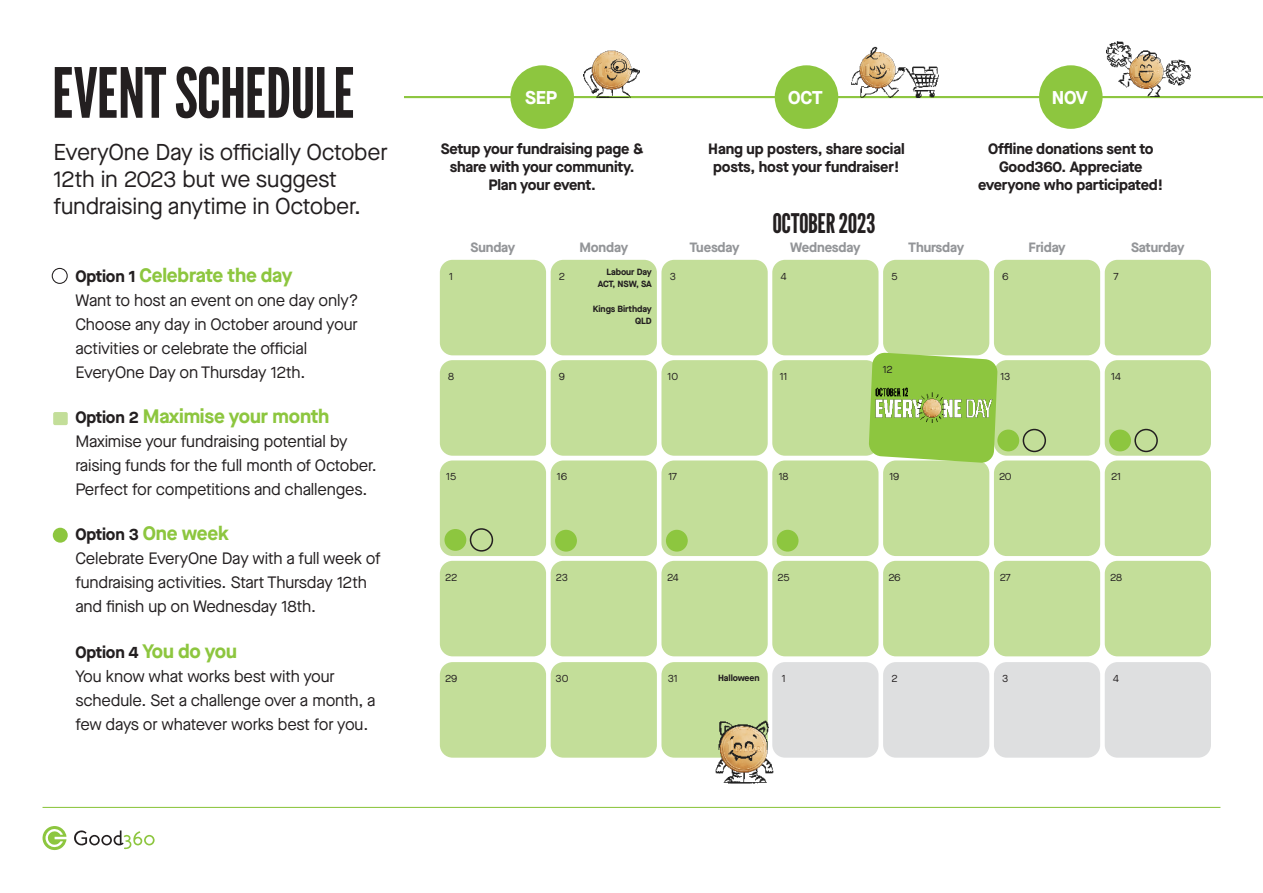
<style>
.page{position:relative;width:1263px;height:893px;background:#fff}
.page>*{position:absolute;margin:0;border:0;box-sizing:border-box;transform-origin:0 0}
.t1{font:69px "League Gothic";letter-spacing:-.02em;color:#231f20}
.t2{font:27px "League Gothic";letter-spacing:-.02em;color:#231f20}
.t3{font:22.95px/27px "Maison Neue";letter-spacing:-.01em;color:#231f20}
.t4{font:700 19.5px "Maison Neue";letter-spacing:-.01em;color:#8dc63f}
.t5{font:700 18.45px "Maison Neue";letter-spacing:-.01em;color:#fff}
.t6{font:16.5px/24px "Maison Neue";letter-spacing:-.01em;color:#231f20}
.t7{font:700 15px/18px "Maison Neue";letter-spacing:-.01em;color:#231f20;text-align:center}
.t8{font:700 13.5px "Maison Neue";letter-spacing:-.01em;color:#939598}
.t9{font:10.5px "Maison Neue";letter-spacing:-.03em;color:#231f20}
.t10{font:700 9px/12px "Maison Neue";letter-spacing:-.01em;color:#231f20;text-align:right}
.s1{font-size:16.5px;color:#231f20}
.s2{font-weight:700}
.s3{font-weight:700;font-size:19.5px;color:#8dc63f}
</style>
<div class="page">
<svg style="left:42px;top:826px;width:24px;height:25px"></svg>
<svg style="left:74px;top:830px;width:81px;height:19px"></svg>
<hr style="left:43px;top:807px;width:1177px;height:1px;background:#8dc63f">
<div style="left:772px;top:260px;width:106px;height:95px;background:#c3de99;border-radius:13px"></div>
<div style="left:883px;top:260px;width:106px;height:95px;background:#c3de99;border-radius:13px"></div>
<div style="left:994px;top:360px;width:106px;height:96px;background:#c3de99;border-radius:13px"></div>
<div style="left:772px;top:360px;width:106px;height:96px;background:#c3de99;border-radius:13px"></div>
<div style="left:883px;top:460px;width:106px;height:96px;background:#c3de99;border-radius:13px"></div>
<svg style="left:869px;top:352px;width:129px;height:111px;background:#99cb53"></svg>
<hr style="left:404px;top:96px;width:859px;height:2px;background:#8dc63f">
<div style="left:1039px;top:65px;width:63px;height:64px;background:#8dc63f;border-radius:50%"></div>
<div style="left:510px;top:65px;width:64px;height:64px;background:#8dc63f;border-radius:50%"></div>
<div style="left:775px;top:65px;width:63px;height:64px;background:#8dc63f;border-radius:50%"></div>
<div style="left:440px;top:260px;width:106px;height:95px;background:#c3de99;border-radius:13px"></div>
<div style="left:440px;top:360px;width:106px;height:96px;background:#c3de99;border-radius:13px"></div>
<div style="left:53px;top:412px;width:15px;height:13px;background:#c3de99;border-radius:2px"></div>
<div style="left:440px;top:460px;width:106px;height:96px;background:#c3de99;border-radius:13px"></div>
<div style="left:440px;top:561px;width:106px;height:95px;background:#c3de99;border-radius:13px"></div>
<div style="left:440px;top:662px;width:106px;height:96px;background:#c3de99;border-radius:13px"></div>
<div style="left:551px;top:260px;width:106px;height:95px;background:#c3de99;border-radius:13px"></div>
<div style="left:551px;top:360px;width:106px;height:96px;background:#c3de99;border-radius:13px"></div>
<div style="left:551px;top:460px;width:106px;height:96px;background:#c3de99;border-radius:13px"></div>
<div style="left:551px;top:561px;width:106px;height:95px;background:#c3de99;border-radius:13px"></div>
<div style="left:551px;top:662px;width:106px;height:96px;background:#c3de99;border-radius:13px"></div>
<div style="left:661px;top:260px;width:107px;height:95px;background:#c3de99;border-radius:13px"></div>
<div style="left:661px;top:360px;width:107px;height:96px;background:#c3de99;border-radius:13px"></div>
<div style="left:661px;top:460px;width:107px;height:96px;background:#c3de99;border-radius:13px"></div>
<div style="left:661px;top:561px;width:107px;height:95px;background:#c3de99;border-radius:13px"></div>
<div style="left:661px;top:662px;width:107px;height:96px;background:#c3de99;border-radius:13px"></div>
<div style="left:772px;top:460px;width:106px;height:96px;background:#c3de99;border-radius:13px"></div>
<div style="left:772px;top:561px;width:106px;height:95px;background:#c3de99;border-radius:13px"></div>
<div style="left:772px;top:662px;width:106px;height:96px;background:#dedfe0;border-radius:13px"></div>
<div style="left:883px;top:561px;width:106px;height:95px;background:#c3de99;border-radius:13px"></div>
<div style="left:883px;top:662px;width:106px;height:96px;background:#dedfe0;border-radius:13px"></div>
<div style="left:994px;top:260px;width:106px;height:95px;background:#c3de99;border-radius:13px"></div>
<div style="left:994px;top:460px;width:106px;height:96px;background:#c3de99;border-radius:13px"></div>
<div style="left:994px;top:561px;width:106px;height:95px;background:#c3de99;border-radius:13px"></div>
<div style="left:994px;top:662px;width:106px;height:96px;background:#dedfe0;border-radius:13px"></div>
<div style="left:1105px;top:260px;width:106px;height:95px;background:#c3de99;border-radius:13px"></div>
<div style="left:1105px;top:360px;width:106px;height:96px;background:#c3de99;border-radius:13px"></div>
<div style="left:1105px;top:460px;width:106px;height:96px;background:#c3de99;border-radius:13px"></div>
<div style="left:1105px;top:561px;width:106px;height:95px;background:#c3de99;border-radius:13px"></div>
<div style="left:1105px;top:662px;width:106px;height:96px;background:#dedfe0;border-radius:13px"></div>
<img style="left:869px;top:381px;width:129px;height:41px">
<img style="left:584px;top:50px;width:55px;height:47px">
<img style="left:713px;top:720px;width:64px;height:64px">
<img style="left:851px;top:46px;width:87px;height:51px">
<img style="left:1107px;top:41px;width:83px;height:55px">
<div style="left:997px;top:430px;width:22px;height:21px;background:#8dc63f;border-radius:50%"></div>
<div style="left:1023px;top:429px;width:23px;height:23px;border:2px solid #231f20;border-radius:50%"></div>
<div style="left:1134px;top:429px;width:24px;height:23px;border:2px solid #231f20;border-radius:50%"></div>
<div style="left:470px;top:528px;width:23px;height:24px;border:2px solid #231f20;border-radius:50%"></div>
<div style="left:52px;top:268px;width:16px;height:16px;border:1px solid #231f20;border-radius:50%"></div>
<div style="left:777px;top:530px;width:21px;height:22px;background:#8dc63f;border-radius:50%"></div>
<div style="left:666px;top:530px;width:22px;height:22px;background:#8dc63f;border-radius:50%"></div>
<div style="left:555px;top:530px;width:22px;height:22px;background:#8dc63f;border-radius:50%"></div>
<div style="left:1109px;top:430px;width:22px;height:21px;background:#8dc63f;border-radius:50%"></div>
<div style="left:444px;top:529px;width:22px;height:22px;background:#8dc63f;border-radius:50%"></div>
<div style="left:53px;top:528px;width:15px;height:15px;background:#8dc63f;border-radius:50%"></div>
<h1 class="t1" style="left:52px;top:45px;width:305px">EVENT SCHEDULE</h1>
<h3 class="t3" style="left:53px;top:138px;width:336px">EveryOne Day is officially October<br>12th in 2023 but we suggest fundraising anytime in October.</h3>
<p class="t4" style="left:75px;top:261px;width:219px"><span class="s1">Option 1</span> Celebrate the day</p>
<p class="t6" style="left:75px;top:288px;width:285px">Want to host an event on one day only?<br>Choose any day in October around your activities or celebrate the official EveryOne Day on Thursday 12th.</p>
<p class="t4" style="left:75px;top:402px;width:255px"><span class="s1">Option 2</span> Maximise your month</p>
<p class="t6" style="left:75px;top:429px;width:303px">Maximise your fundraising potential by raising funds for the full month of October.<br>Perfect for competitions and challenges.</p>
<p class="t6" style="left:75px;top:522px;width:307px"><span class="s2">Option 3</span> <span class="s3">One week<br></span>Celebrate EveryOne Day with a full week of fundraising activities. Start Thursday 12th and finish up on Wednesday 18th.</p>
<p class="t4" style="left:75px;top:637px;width:163px"><span class="s1">Option 4</span> You do you</p>
<p class="t6" style="left:75px;top:664px;width:302px">You know what works best with your schedule. Set a challenge over a month, a few days or whatever works best for you.</p>
<p class="t5" style="left:525px;top:84px;width:34px">SEP</p>
<p class="t5" style="left:788px;top:84px;width:36px">OCT</p>
<p class="t5" style="left:1052px;top:84px;width:37px">NOV</p>
<p class="t7" style="left:441px;top:139px;width:204px">Setup your fundraising page &amp; share with your community.<br>Plan your event.</p>
<p class="t7" style="left:708px;top:139px;width:198px">Hang up posters, share social posts, host your fundraiser!</p>
<p class="t7" style="left:978px;top:139px;width:187px">Offline donations sent to<br>Good360. Appreciate everyone who participated!</p>
<p class="t9" style="left:449px;top:269px;width:5px">1</p>
<h2 class="t2" style="left:772px;top:205px;width:105px">OCTOBER 2023</h2>
<p class="t8" style="left:470px;top:238px;width:46px">Sunday</p>
<p class="t8" style="left:579px;top:238px;width:50px">Monday</p>
<p class="t8" style="left:690px;top:238px;width:51px">Tuesday</p>
<p class="t8" style="left:790px;top:238px;width:72px">Wednesday</p>
<p class="t8" style="left:908px;top:238px;width:58px">Thursday</p>
<p class="t8" style="left:1028px;top:238px;width:39px">Friday</p>
<p class="t8" style="left:1131px;top:238px;width:55px">Saturday</p>
<p class="t9" style="left:559px;top:269px;width:8px">2</p>
<p class="t10" style="left:598px;top:265px;width:56px">Labour Day<br>ACT, NSW, SA</p>
<p class="t10" style="left:593px;top:302px;width:60px">Kings Birthday<br>QLD</p>
<p class="t9" style="left:670px;top:269px;width:8px">3</p>
<p class="t9" style="left:781px;top:269px;width:7px">4</p>
<p class="t9" style="left:891px;top:269px;width:8px">5</p>
<p class="t9" style="left:1002px;top:269px;width:8px">6</p>
<p class="t9" style="left:1113px;top:269px;width:7px">7</p>
<p class="t9" style="left:448px;top:369px;width:7px">8</p>
<p class="t9" style="left:559px;top:369px;width:8px">9</p>
<p class="t9" style="left:668px;top:369px;width:12px">10</p>
<p class="t9" style="left:780px;top:369px;width:9px">11</p>
<p class="t9" style="left:883px;top:362px;width:11px">12</p>
<p class="t9" style="left:1000px;top:369px;width:11px">13</p>
<p class="t9" style="left:1111px;top:369px;width:11px">14</p>
<p class="t9" style="left:446px;top:470px;width:11px">15</p>
<p class="t9" style="left:557px;top:470px;width:12px">16</p>
<p class="t9" style="left:668px;top:470px;width:10px">17</p>
<p class="t9" style="left:779px;top:470px;width:11px">18</p>
<p class="t9" style="left:889px;top:470px;width:11px">19</p>
<p class="t9" style="left:999px;top:470px;width:14px">20</p>
<p class="t9" style="left:1111px;top:470px;width:11px">21</p>
<p class="t9" style="left:445px;top:570px;width:14px">22</p>
<p class="t9" style="left:556px;top:570px;width:14px">23</p>
<p class="t9" style="left:667px;top:570px;width:13px">24</p>
<p class="t9" style="left:778px;top:570px;width:14px">25</p>
<p class="t9" style="left:888px;top:570px;width:14px">26</p>
<p class="t9" style="left:1000px;top:570px;width:13px">27</p>
<p class="t9" style="left:1110px;top:570px;width:13px">28</p>
<p class="t9" style="left:445px;top:671px;width:14px">29</p>
<p class="t9" style="left:556px;top:671px;width:14px">30</p>
<p class="t9" style="left:668px;top:671px;width:11px">31</p>
<p class="t10" style="left:718px;top:672px;width:43px">Halloween</p>
<p class="t9" style="left:782px;top:671px;width:5px">1</p>
<p class="t9" style="left:891px;top:671px;width:8px">2</p>
<p class="t9" style="left:1002px;top:671px;width:8px">3</p>
<p class="t9" style="left:1113px;top:671px;width:7px">4</p>
</div>
